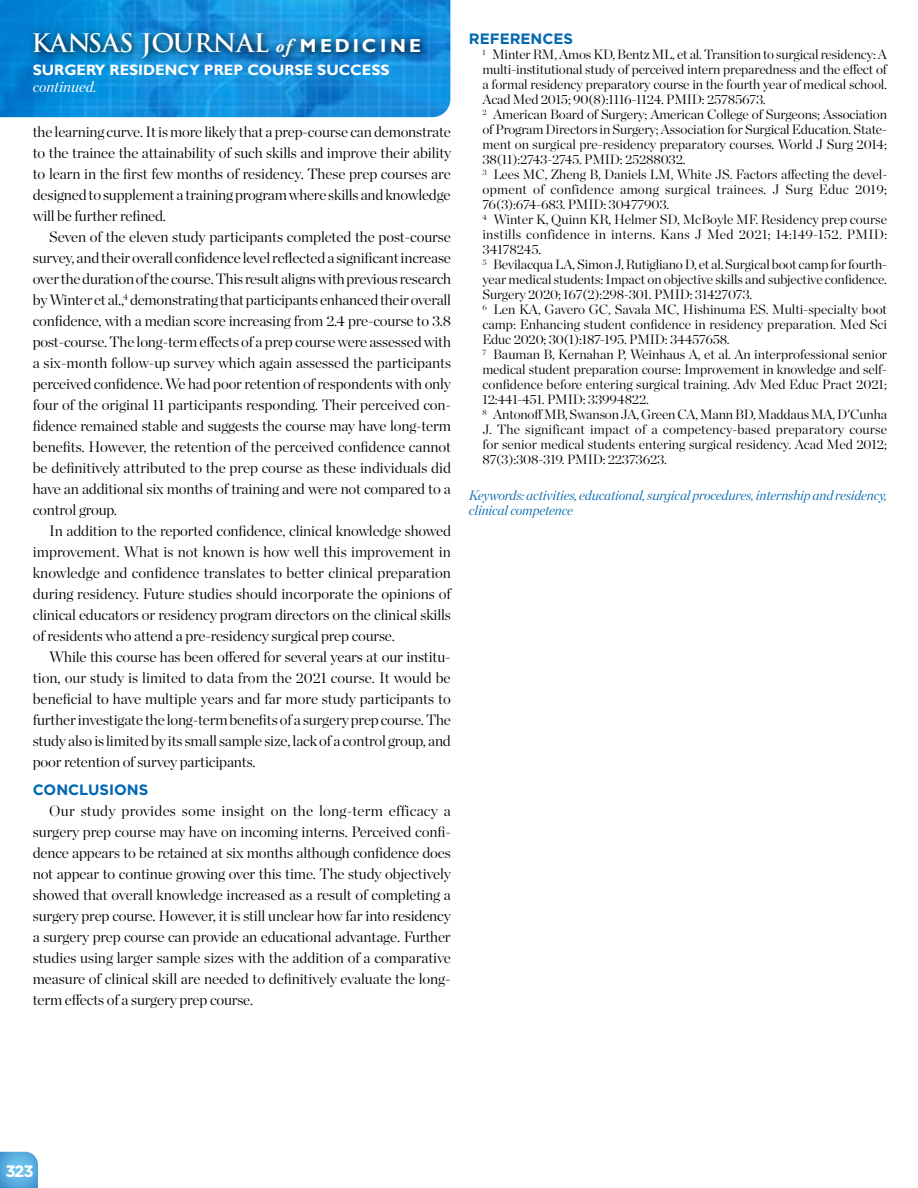
<style>
.page{position:relative;width:918px;height:1188px;background:#fff}
.page>*{position:absolute;margin:0;border:0;box-sizing:border-box;transform-origin:0 0}
.t1{font:700 24.9px "Trajan Pro";color:#fff}
.t2{font:700 16.5px "Gotham";color:#fff}
.t3{font:300 15px/21px "Chronicle Display";letter-spacing:-.01em;color:#000;text-align:justify}
.t4{font:700 15px "Gill Sans";color:#fff}
.t5{font:700 15px "Gotham";color:#0067b1}
.t6{font:italic 15px "Chronicle Display";color:#fff}
.t7{font:300 13.5px/15px "Chronicle Display";letter-spacing:-.01em;color:#000}
.t8{font:italic 300 13.5px/15px "Chronicle Display";letter-spacing:-.01em;color:#0067b1}
.s1{font-family:"Adobe Garamond Pro";font-style:italic;font-size:18.75px}
.s2{font-family:"Gill Sans";font-size:18.75px}
</style>
<div class="page">
<img style="left:0;top:0;width:450px;height:117px">
<svg style="left:0;top:1151px;width:38px;height:37px"></svg>
<svg style="left:29px;top:27px;width:402px;height:41px;background:#107abd"></svg>
<h1 class="t1" style="left:31px;top:28px;width:391px">KANSAS JOURNAL <span class="s1">of</span> <span class="s2">M EDIC I N E</span></h1>
<p class="t4" style="left:33px;top:61px;width:358px">SURGERY RESIDENCY PREP COURSE SUCCESS</p>
<p class="t6" style="left:33px;top:75px;width:65px">continued.</p>
<p class="t3" style="left:33px;top:120px;width:420px">the learning curve. It is more likely that a prep-course can demonstrate to the trainee the attainability of such skills and improve their ability to learn in the first few months of residency. These prep courses are designed to supplement a training program where skills and knowledge will be further refined.</p>
<p class="t3" style="left:33px;top:225px;width:420px;text-indent:16px">Seven of the eleven study participants completed the post-course survey, and their overall confidence level reflected a significant increase over the duration of the course. This result aligns with previous research by Winter et al.,<sup>4</sup> demonstrating that participants enhanced their overall confidence, with a median score increasing from 2.4 pre-course to 3.8 post-course. The long-term effects of a prep course were assessed with a six-month follow-up survey which again assessed the participants perceived confidence. We had poor retention of respondents with only four of the original 11 participants responding. Their perceived con&shy;fidence remained stable and suggests the course may have long-term benefits. However, the retention of the perceived confidence cannot be definitively attributed to the prep course as these individuals did have an additional six months of training and were not compared to a control group.</p>
<p class="t3" style="left:33px;top:519px;width:420px;text-indent:16px">In addition to the reported confidence, clinical knowledge showed improvement. What is not known is how well this improvement in knowledge and confidence translates to better clinical preparation during residency. Future studies should incorporate the opinions of clinical educators or residency program directors on the clinical skills of residents who attend a pre-residency surgical prep course.</p>
<p class="t3" style="left:33px;top:645px;width:420px;text-indent:16px">While this course has been offered for several years at our institu&shy;tion, our study is limited to data from the 2021 course. It would be beneficial to have multiple years and far more study participants to further investigate the long-term benefits of a surgery prep course. The study also is limited by its small sample size, lack of a control group, and poor retention of survey participants.</p>
<p class="t5" style="left:33px;top:780px;width:117px">CONCLUSIONS</p>
<p class="t3" style="left:33px;top:799px;width:420px;text-indent:16px">Our study provides some insight on the long-term efficacy a surgery prep course may have on incoming interns. Perceived confi&shy;dence appears to be retained at six months although confidence does not appear to continue growing over this time. The study objectively showed that overall knowledge increased as a result of completing a surgery prep course. However, it is still unclear how far into residency a surgery prep course can provide an educational advantage. Further studies using larger sample sizes with the addition of a comparative measure of clinical skill are needed to definitively evaluate the long&shy;term effects of a surgery prep course.</p>
<p class="t5" style="left:469px;top:29px;width:106px">REFERENCES</p>
<p class="t7" style="left:482px;top:46px;width:406px"><sup>1</sup> Minter RM, Amos KD, Bentz ML, et al. Transition to surgical residency: A multi-institutional study of perceived intern preparedness and the effect of a formal residency preparatory course in the fourth year of medical school.<br>Acad Med 2015; 90(8):1116-1124. PMID: 25785673.<br><sup>2</sup> American Board of Surgery; American College of Surgeons; Association of Program Directors in Surgery; Association for Surgical Education. State&shy;ment on surgical pre-residency preparatory courses. World J Surg 2014; 38(11):2743-2745. PMID: 25288032.<br><sup>3</sup> Lees MC, Zheng B, Daniels LM, White JS. Factors affecting the devel&shy;opment of confidence among surgical trainees. J Surg Educ 2019; 76(3):674-683. PMID: 30477903.<br><sup>4</sup> Winter K, Quinn KR, Helmer SD, McBoyle MF. Residency prep course instills confidence in interns. Kans J Med 2021; 14:149-152. PMID:<br>34178245.<br><sup>5</sup> Bevilacqua LA, Simon J, Rutigliano D, et al. Surgical boot camp for fourth&shy;year medical students: Impact on objective skills and subjective confidence.<br>Surgery 2020; 167(2):298-301. PMID: 31427073.<br><sup>6</sup> Len KA, Gavero GC, Savala MC, Hishinuma ES. Multi-specialty boot camp: Enhancing student confidence in residency preparation. Med Sci Educ 2020; 30(1):187-195. PMID: 34457658.<br><sup>7</sup> Bauman B, Kernahan P, Weinhaus A, et al. An interprofessional senior medical student preparation course: Improvement in knowledge and self&shy;confidence before entering surgical training. Adv Med Educ Pract 2021; 12:441-451. PMID: 33994822.<br><sup>8</sup> Antonoff MB, Swanson JA, Green CA, Mann BD, Maddaus MA, D'Cunha J. The significant impact of a competency-based preparatory course for senior medical students entering surgical residency. Acad Med 2012; 87(3):308-319. PMID: 22373623.</p>
<p class="t8" style="left:469px;top:487px;width:420px">Keywords: activities, educational, surgical procedures, internship and residency, clinical competence</p>
<p class="t2" style="left:5px;top:1160px;width:30px">323</p>
</div>
